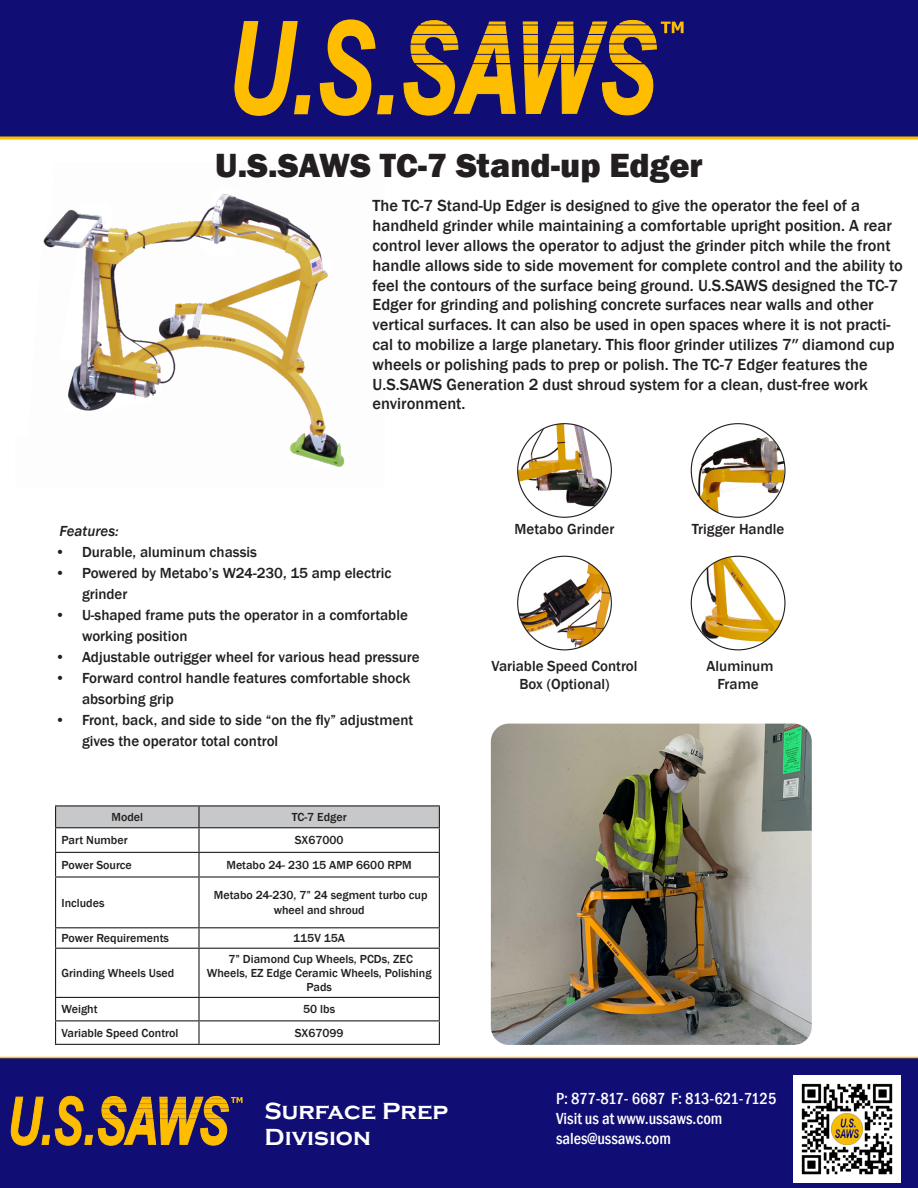
<style>
.page{position:relative;width:918px;height:1188px;background:#fff}
.page>*{position:absolute;margin:0;border:0;box-sizing:border-box;transform-origin:0 0}
.t1{font:800 34.5px "Franklin Gothic";color:#231f20}
.t2{font:700 24px "Copperplate Gothic";color:#fff}
.t3{font:500 16.5px/19.8px "Franklin Gothic";color:#231f20}
.t4{font:500 condensed 16.5px "Franklin Gothic";color:#fff}
.t5{font:500 condensed 16.5px "Franklin Gothic";letter-spacing:-.02em;color:#fff}
.t6{font:500 15px/21px "Franklin Gothic";color:#231f20}
.t7{font:italic 500 15px "Franklin Gothic";color:#231f20}
.t8{font:500 12px/14.4px "Franklin Gothic";color:#231f20;text-align:center}
</style>
<div class="page">
<div style="left:0;top:0;width:918px;height:140px;background:#100d75"></div>
<div style="left:0;top:1057px;width:918px;height:131px;background:#100d75"></div>
<svg style="left:11px;top:1096px;width:232px;height:50px;background:#7f5e3e"></svg>
<img style="left:518px;top:424px;width:93px;height:93px;border-radius:47px">
<img style="left:491px;top:724px;width:321px;height:321px">
<img style="left:43px;top:194px;width:302px;height:273px">
<img style="left:691px;top:433px;width:93px;height:84px">
<img style="left:518px;top:556px;width:93px;height:94px;border-radius:47px">
<img style="left:691px;top:556px;width:94px;height:94px;border-radius:47px">
<hr style="left:55px;top:805px;width:144px;height:1px;background:#231f20">
<hr style="left:199px;top:805px;width:241px;height:1px;background:#231f20">
<svg style="left:55px;top:806px;width:385px;height:70px"></svg>
<hr style="left:55px;top:876px;width:144px;height:2px;background:#231f20">
<hr style="left:55px;top:878px;width:1px;height:49px;background:#231f20">
<hr style="left:199px;top:876px;width:241px;height:2px;background:#231f20">
<hr style="left:198px;top:878px;width:2px;height:49px;background:#231f20">
<hr style="left:439px;top:878px;width:1px;height:49px;background:#231f20">
<hr style="left:55px;top:927px;width:144px;height:1px;background:#231f20">
<svg style="left:55px;top:928px;width:1px;height:20px"></svg>
<hr style="left:199px;top:927px;width:241px;height:1px;background:#231f20">
<hr style="left:198px;top:928px;width:2px;height:20px;background:#231f20">
<svg style="left:439px;top:928px;width:1px;height:20px"></svg>
<hr style="left:55px;top:948px;width:144px;height:1px;background:#231f20">
<hr style="left:55px;top:949px;width:1px;height:48px;background:#231f20">
<hr style="left:199px;top:948px;width:241px;height:1px;background:#231f20">
<hr style="left:198px;top:949px;width:2px;height:48px;background:#231f20">
<hr style="left:439px;top:949px;width:1px;height:48px;background:#231f20">
<hr style="left:55px;top:997px;width:144px;height:1px;background:#231f20">
<hr style="left:199px;top:997px;width:241px;height:1px;background:#231f20">
<hr style="left:198px;top:998px;width:2px;height:22px;background:#231f20">
<hr style="left:55px;top:1020px;width:144px;height:1px;background:#231f20">
<svg style="left:55px;top:998px;width:1px;height:46px"></svg>
<hr style="left:199px;top:1020px;width:241px;height:1px;background:#231f20">
<hr style="left:198px;top:1021px;width:2px;height:23px;background:#231f20">
<svg style="left:439px;top:998px;width:1px;height:46px"></svg>
<hr style="left:55px;top:1044px;width:144px;height:1px;background:#231f20">
<hr style="left:199px;top:1044px;width:241px;height:1px;background:#231f20">
<svg style="left:234px;top:20px;width:77px;height:96px;background:#765842"></svg>
<svg style="left:319px;top:19px;width:75px;height:97px;background:#755743"></svg>
<svg style="left:401px;top:20px;width:115px;height:96px;background:#85633b"></svg>
<svg style="left:523px;top:20px;width:161px;height:96px;background:#7d5d3f"></svg>
<img style="left:794px;top:1075px;width:107px;height:107px">
<p class="t1" style="left:215px;top:143px;width:489px">U.S.SAWS TC-7 Stand-up Edger</p>
<p class="t3" style="left:373px;top:196px;width:532px">The TC-7 Stand-Up Edger is designed to give the operator the feel of a handheld grinder while maintaining a comfortable upright position. A rear control lever allows the operator to adjust the grinder pitch while the front handle allows side to side movement for complete control and the ability to feel the contours of the surface being ground. U.S.SAWS designed the TC-7<br>Edger for grinding and polishing concrete surfaces near walls and other vertical surfaces. It can also be used in open spaces where it is not practi&shy;cal to mobilize a large planetary. This floor grinder utilizes 7″ diamond cup wheels or polishing pads to prep or polish. The TC-7 Edger features the U.S.SAWS Generation 2 dust shroud system for a clean, dust-free work environment.</p>
<p class="t7" style="left:60px;top:522px;width:61px">Features:</p>
<p class="t6" style="left:55px;top:542px;width:203px">• Durable, aluminum chassis</p>
<p class="t6" style="left:82px;top:563px;width:311px;text-indent:-27px">• Powered by Metabo’s W24-230, 15 amp electric grinder</p>
<p class="t6" style="left:82px;top:605px;width:327px;text-indent:-27px">• U-shaped frame puts the operator in a comfortable working position</p>
<p class="t6" style="left:55px;top:647px;width:366px">• Adjustable outrigger wheel for various head pressure</p>
<p class="t6" style="left:82px;top:668px;width:330px;text-indent:-27px">• Forward control handle features comfortable shock absorbing grip</p>
<p class="t6" style="left:82px;top:710px;width:333px;text-indent:-27px">• Front, back, and side to side “on the fly” adjustment gives the operator total control</p>
<p class="t8" style="left:111px;top:810px;width:33px">Model</p>
<p class="t8" style="left:292px;top:810px;width:56px">TC-7 Edger</p>
<p class="t8" style="left:62px;top:833px;width:68px">Part Number</p>
<p class="t8" style="left:295px;top:833px;width:50px">SX67000</p>
<p class="t8" style="left:62px;top:858px;width:72px">Power Source</p>
<p class="t8" style="left:226px;top:858px;width:187px">Metabo 24- 230 15 AMP 6600 RPM</p>
<p class="t8" style="left:62px;top:896px;width:44px">Includes</p>
<p class="t8" style="left:214px;top:888px;width:215px">Metabo 24-230, 7” 24 segment turbo cup wheel and shroud</p>
<p class="t8" style="left:62px;top:931px;width:109px">Power Requirements</p>
<p class="t8" style="left:293px;top:931px;width:53px">115V 15A</p>
<p class="t8" style="left:62px;top:966px;width:114px">Grinding Wheels Used</p>
<p class="t8" style="left:207px;top:952px;width:226px">7” Diamond Cup Wheels, PCDs, ZEC<br>Wheels, EZ Edge Ceramic Wheels, Polishing<br>Pads</p>
<p class="t8" style="left:62px;top:1002px;width:38px">Weight</p>
<p class="t8" style="left:303px;top:1002px;width:33px">50 lbs</p>
<p class="t8" style="left:62px;top:1026px;width:118px">Variable Speed Control</p>
<p class="t8" style="left:295px;top:1026px;width:50px">SX67099</p>
<p class="t2" style="left:265px;top:1098px;width:185px">Surface Prep</p>
<p class="t2" style="left:265px;top:1123px;width:108px">Division</p>
<p class="t6" style="left:515px;top:519px;width:101px">Metabo Grinder</p>
<p class="t6" style="left:692px;top:519px;width:94px">Trigger Handle</p>
<p class="t6" style="left:491px;top:657px;width:148px;line-height:18px;text-align:center">Variable Speed Control<br>Box (Optional)</p>
<p class="t6" style="left:707px;top:656px;width:68px">Aluminum</p>
<p class="t6" style="left:718px;top:674px;width:43px">Frame</p>
<p class="t5" style="left:556px;top:1088px;width:222px">P: 877-817- 6687 F: 813-621-7125</p>
<p class="t4" style="left:556px;top:1108px;width:168px">Visit us at www.ussaws.com</p>
<p class="t4" style="left:556px;top:1128px;width:117px">sales@ussaws.com</p>
</div>
